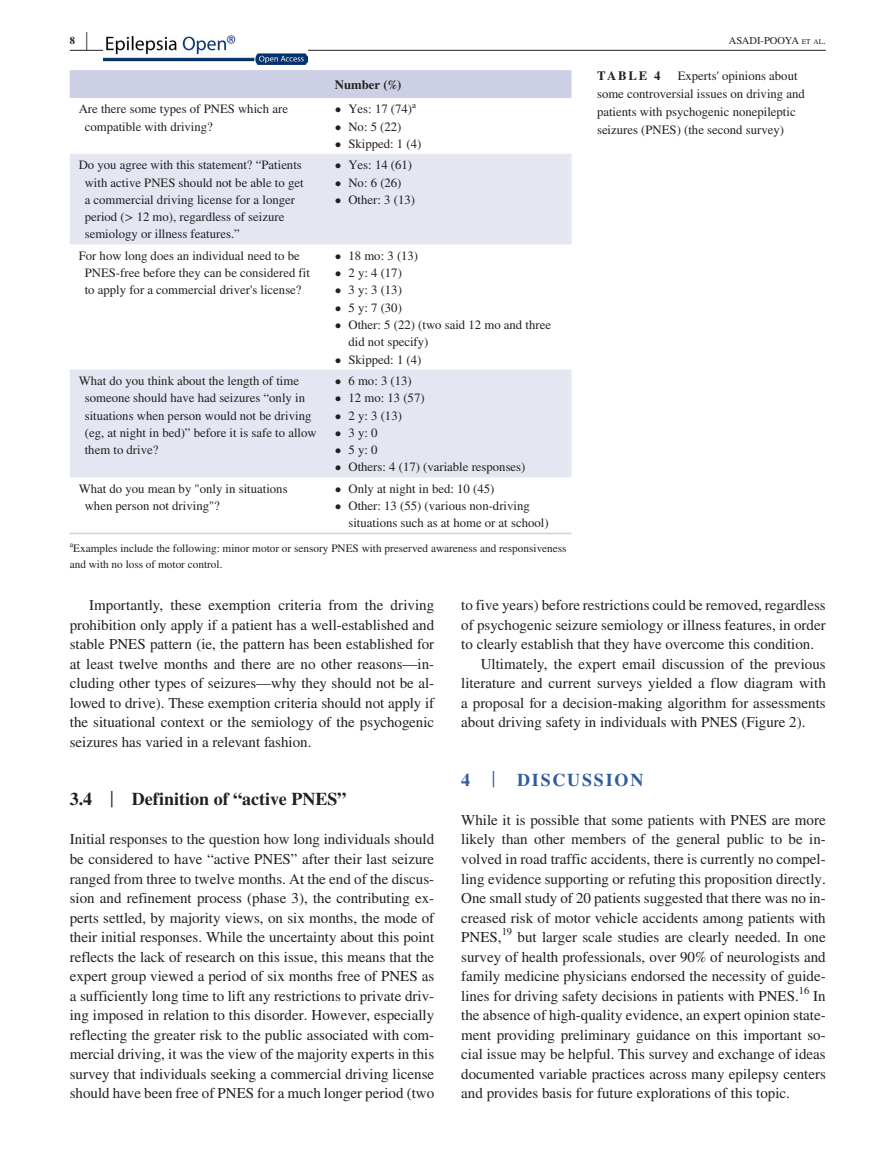
<style>
.page{position:relative;width:893px;height:1174px;background:#fff}
.page>*{position:absolute;margin:0;border:0;box-sizing:border-box;transform-origin:0 0}
.t1{font:700 25.95px "STIX";color:#231f20;scale:.36 1}
.t2{font:700 18px "STIX";color:#231f20}
.t3{font:700 18px "STIX";letter-spacing:.1em;color:#315c9c}
.t4{font:15px/19.5px "STIX";color:#231f20;text-align:justify}
.t5{font:12.75px/17.2px "STIX";color:#231f20}
.t6{font:700 12.75px "STIX";color:#231f20}
.t7{font:11.25px/15.8px "STIX";color:#231f20}
.t8{font:10.5px "STIX";color:#231f20}
.t9{font:10.5px "STIX";color:#231f20}
.t10{font:700 10.5px "STIX";color:#231f20}
.t11{font:8.85px "STIX";color:#231f20}
.t12{font:7.8px "STIX";color:#231f20}
.s1{font-size:7.35px}
.s2{font-weight:400;font-size:23.7px}
</style>
<div class="page">
<hr style="left:70px;top:50px;width:756px;height:1px;background:#231f20">
<img style="left:103px;top:35px;width:204px;height:30px">
<div style="left:70px;top:70px;width:501px;height:28px;background:#cdd0e4"></div>
<svg style="left:70px;top:154px;width:501px;height:323px;fill:#e4e6f1"></svg>
<hr style="left:70px;top:532px;width:256px;height:2px;background:#cdd0e4">
<hr style="left:326px;top:532px;width:245px;height:2px;background:#cdd0e4">
<p class="t10" style="left:70px;top:34px;width:7px">8</p>
<h1 class="t1" style="left:86px;top:26px;width:7px">|</h1>
<p class="t8" style="left:729px;top:33px;width:98px">ASADI-POOYA <span class="s1">et al</span>.</p>
<p class="t6" style="left:335px;top:77px;width:68px">Number (%)</p>
<p class="t5" style="left:85px;top:101px;width:205px;text-indent:-6px">Are there some types of PNES which are compatible with driving?</p>
<p class="t5" style="left:335px;top:101px;width:79px">• Yes: 17 (74)</p>
<p class="t11" style="left:412px;top:98px;width:5px">a</p>
<p class="t5" style="left:335px;top:118px;width:68px">• No: 5 (22)</p>
<p class="t5" style="left:335px;top:136px;width:88px">• Skipped: 1 (4)</p>
<p class="t5" style="left:85px;top:157px;width:220px;text-indent:-6px">Do you agree with this statement? “Patients with active PNES should not be able to get a commercial driving license for a longer period (&gt; 12 mo), regardless of seizure semiology or illness features.”</p>
<p class="t5" style="left:335px;top:157px;width:79px">• Yes: 14 (61)</p>
<p class="t5" style="left:335px;top:175px;width:68px">• No: 6 (26)</p>
<p class="t5" style="left:335px;top:192px;width:82px">• Other: 3 (13)</p>
<p class="t5" style="left:85px;top:248px;width:227px;text-indent:-6px">For how long does an individual need to be<br>PNES-free before they can be considered fit to apply for a commercial driver's license?</p>
<p class="t5" style="left:335px;top:248px;width:85px">• 18 mo: 3 (13)</p>
<p class="t5" style="left:335px;top:265px;width:68px">• 2 y: 4 (17)</p>
<p class="t5" style="left:335px;top:282px;width:68px">• 3 y: 3 (13)</p>
<p class="t5" style="left:335px;top:300px;width:68px">• 5 y: 7 (30)</p>
<p class="t5" style="left:348px;top:317px;width:204px;text-indent:-14px">• Other: 5 (22) (two said 12 mo and three did not specify)</p>
<p class="t5" style="left:335px;top:351px;width:88px">• Skipped: 1 (4)</p>
<p class="t5" style="left:85px;top:373px;width:233px;text-indent:-6px">What do you think about the length of time someone should have had seizures “only in situations when person would not be driving (eg, at night in bed)” before it is safe to allow them to drive?</p>
<p class="t5" style="left:335px;top:373px;width:78px">• 6 mo: 3 (13)</p>
<p class="t5" style="left:335px;top:390px;width:91px">• 12 mo: 13 (57)</p>
<p class="t5" style="left:335px;top:407px;width:68px">• 2 y: 3 (13)</p>
<p class="t5" style="left:335px;top:425px;width:44px">• 3 y: 0</p>
<p class="t5" style="left:335px;top:442px;width:44px">• 5 y: 0</p>
<p class="t5" style="left:335px;top:459px;width:192px">• Others: 4 (17) (variable responses)</p>
<p class="t5" style="left:85px;top:481px;width:204px;text-indent:-6px">What do you mean by "only in situations when person not driving"?</p>
<p class="t5" style="left:335px;top:481px;width:161px">• Only at night in bed: 10 (45)</p>
<p class="t5" style="left:348px;top:498px;width:202px;text-indent:-14px">• Other: 13 (55) (various non-driving situations such as at home or at school)</p>
<p class="t12" style="left:70px;top:539px;width:5px">a</p>
<p class="t7" style="left:70px;top:541px;width:498px;text-indent:3px">Examples include the following: minor motor or sensory PNES with preserved awareness and responsiveness and with no loss of motor control.</p>
<p class="t6" style="left:597px;top:68px;width:65px">TABLE 4</p>
<p class="t5" style="left:597px;top:68px;width:209px;line-height:18px;text-indent:81px">Experts' opinions about some controversial issues on driving and patients with psychogenic nonepileptic seizures (PNES) (the second survey)</p>
<p class="t4" style="left:70px;top:596px;width:366px;text-indent:20px">Importantly, these exemption criteria from the driving prohibition only apply if a patient has a well-established and stable PNES pattern (ie, the pattern has been established for at least twelve months and there are no other reasons—in&shy;cluding other types of seizures—why they should not be al&shy;lowed to drive). These exemption criteria should not apply if the situational context or the semiology of the psychogenic seizures has varied in a relevant fashion.</p>
<p class="t2" style="left:70px;top:788px;width:278px">3.4 <span class="s2">|</span> Definition of “active PNES”</p>
<p class="t4" style="left:70px;top:830px;width:366px">Initial responses to the question how long individuals should be considered to have “active PNES” after their last seizure ranged from three to twelve months. At the end of the discus&shy;sion and refinement process (phase 3), the contributing ex&shy;perts settled, by majority views, on six months, the mode of their initial responses. While the uncertainty about this point reflects the lack of research on this issue, this means that the expert group viewed a period of six months free of PNES as a sufficiently long time to lift any restrictions to private driv&shy;ing imposed in relation to this disorder. However, especially reflecting the greater risk to the public associated with com&shy;mercial driving, it was the view of the majority experts in this survey that individuals seeking a commercial driving license should have been free of PNES for a much longer period (two</p>
<p class="t4" style="left:461px;top:596px;width:366px">to five years) before restrictions could be removed, regardless</p>
<p class="t4" style="left:461px;top:616px;width:366px">of psychogenic seizure semiology or illness features, in order</p>
<p class="t4" style="left:461px;top:635px;width:354px">to clearly establish that they have overcome this condition.</p>
<p class="t4" style="left:481px;top:655px;width:346px">Ultimately, the expert email discussion of the previous</p>
<p class="t4" style="left:461px;top:674px;width:366px">literature and current surveys yielded a flow diagram with</p>
<p class="t4" style="left:461px;top:694px;width:366px">a proposal for a decision-making algorithm for assessments</p>
<p class="t4" style="left:461px;top:713px;width:346px">about driving safety in individuals with PNES (Figure 2).</p>
<p class="t3" style="left:461px;top:769px;width:184px">4 <span class="s2">|</span> DISCUSSION</p>
<p class="t4" style="left:461px;top:811px;width:366px">While it is possible that some patients with PNES are more likely than other members of the general public to be in&shy;volved in road traffic accidents, there is currently no compel&shy;ling evidence supporting or refuting this proposition directly.<br>One small study of 20 patients suggested that there was no in&shy;creased risk of motor vehicle accidents among patients with PNES,</p>
<p class="t9" style="left:502px;top:924px;width:12px">19</p>
<p class="t4" style="left:461px;top:928px;width:366px;text-indent:56px">but larger scale studies are clearly needed. In one survey of health professionals, over 90% of neurologists and family medicine physicians endorsed the necessity of guide&shy;lines for driving safety decisions in patients with PNES.<sup>16</sup> In the absence of high-quality evidence, an expert opinion state&shy;ment providing preliminary guidance on this important so&shy;cial issue may be helpful. This survey and exchange of ideas documented variable practices across many epilepsy centers and provides basis for future explorations of this topic.</p>
</div>
